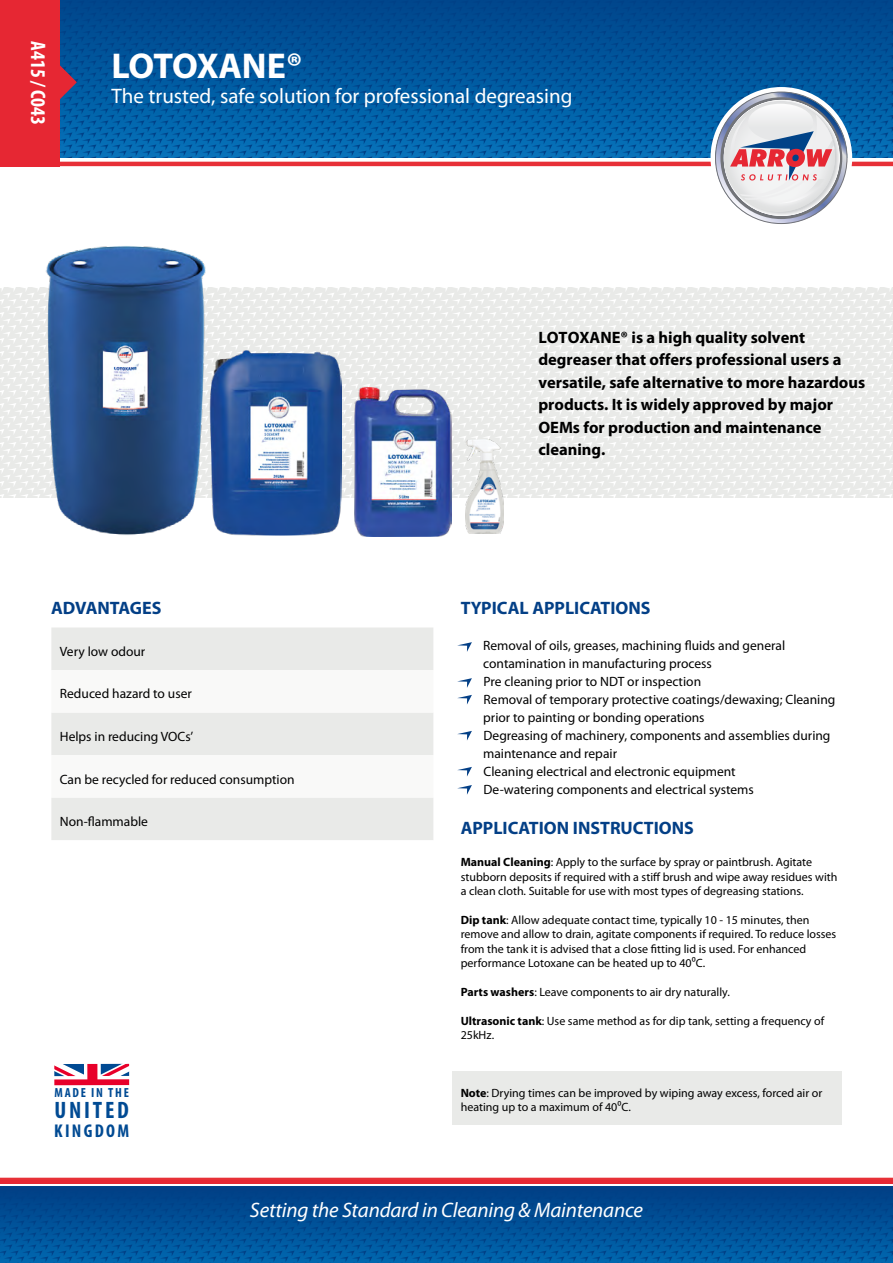
<style>
.page{position:relative;width:893px;height:1263px;background:#fff}
.page>*{position:absolute;margin:0;border:0;box-sizing:border-box;transform-origin:0 0}
.t1{font:700 36px "Myriad Pro";letter-spacing:-.03em;color:#fff}
.t2{font:700 condensed 23.85px "Myriad Pro";letter-spacing:.115em;color:#004a93}
.t3{font:21px "Myriad Pro";color:#fff}
.t4{font:italic 21px "Myriad Pro";letter-spacing:-.01em;color:#fff}
.t5{font:700 condensed 21px "Myriad Pro";color:#fff}
.t6{font:700 condensed 18.6px "Myriad Pro";letter-spacing:.12em;color:#004a93}
.t7{font:700 18px "Myriad Pro";color:#033f86}
.t8{font:700 16.5px/22.5px "Myriad Pro";color:#000}
.t9{font:13.5px/18px "Myriad Pro";color:#000}
.t10{font:700 condensed 13.2px "Myriad Pro";letter-spacing:.13em;color:#004a93}
.t11{font:12px/14.4px "Myriad Pro";color:#000}
.s1{font-weight:700}
</style>
<div class="page">
<hr style="left:0;top:162px;width:893px;height:4px;background:#e73037">
<hr style="left:0;top:1178px;width:893px;height:4px;background:#e73037">
<svg style="left:59px;top:0;width:834px;height:157px;background:#01559b"></svg>
<svg style="left:710px;top:87px;width:142px;height:137px"></svg>
<svg style="left:0;top:1187px;width:893px;height:76px;background:#005096"></svg>
<svg style="left:0;top:287px;width:893px;height:211px;fill:#e9eae8"></svg>
<div style="left:0;top:0;width:59px;height:166px;background:#e62733"></div>
<svg style="left:59px;top:63px;width:18px;height:39px"></svg>
<div style="left:453px;top:1071px;width:389px;height:54px;background:#e9eae8"></div>
<img style="left:221px;top:351px;width:121px;height:185px">
<img style="left:25px;top:246px;width:196px;height:289px">
<img style="left:354px;top:388px;width:98px;height:148px">
<img style="left:465px;top:439px;width:39px;height:95px">
<svg style="left:54px;top:1064px;width:75px;height:21px"></svg>
<div style="left:51px;top:627px;width:382px;height:213px;background:#e9eae8"></div>
<svg style="left:51px;top:670px;width:382px;height:128px"></svg>
<svg style="left:457px;top:695px;width:15px;height:9px"></svg>
<svg style="left:457px;top:731px;width:15px;height:9px"></svg>
<svg style="left:457px;top:767px;width:15px;height:9px"></svg>
<svg style="left:457px;top:642px;width:15px;height:10px"></svg>
<svg style="left:457px;top:678px;width:15px;height:10px"></svg>
<svg style="left:457px;top:785px;width:15px;height:10px"></svg>
<hr style="left:0;top:1180px;width:893px;height:3px;background:#e62733">
<h3 class="t5" style="left:51px;top:41px;width:86px;rotate:90deg">A415 / C043</h3>
<h1 class="t1" style="left:112px;top:42px;width:192px">LOTOXANE®</h1>
<h3 class="t3" style="left:112px;top:83px;width:462px">The trusted, safe solution for professional degreasing</h3>
<h3 class="t8" style="left:538px;top:325px;width:328px">LOTOXANE® is a high quality solvent degreaser that offers professional users a versatile, safe alternative to more hazardous products. It is widely approved by major OEMs for production and maintenance cleaning.</h3>
<h3 class="t7" style="left:51px;top:596px;width:112px">ADVANTAGES</h3>
<h3 class="t7" style="left:461px;top:596px;width:191px">TYPICAL APPLICATIONS</h3>
<p class="t9" style="left:483px;top:636px;width:354px">Removal of oils, greases, machining fluids and general contamination in manufacturing process<br>Pre cleaning prior to NDT or inspection<br>Removal of temporary protective coatings/dewaxing; Cleaning prior to painting or bonding operations<br>Degreasing of machinery, components and assemblies during maintenance and repair<br>Cleaning electrical and electronic equipment<br>De-watering components and electrical systems</p>
<h3 class="t7" style="left:461px;top:816px;width:235px">APPLICATION INSTRUCTIONS</h3>
<p class="t11" style="left:461px;top:855px;width:378px"><span class="s1">Manual Cleaning</span>: Apply to the surface by spray or paintbrush. Agitate stubborn deposits if required with a stiff brush and wipe away residues with a clean cloth. Suitable for use with most types of degreasing stations.</p>
<p class="t11" style="left:461px;top:912px;width:377px"><span class="s1">Dip tank</span>: Allow adequate contact time, typically 10 - 15 minutes, then remove and allow to drain, agitate components if required. To reduce losses from the tank it is advised that a close fitting lid is used. For enhanced performance Lotoxane can be heated up to 40⁰C.</p>
<p class="t11" style="left:461px;top:984px;width:271px"><span class="s1">Parts washers</span>: Leave components to air dry naturally.</p>
<p class="t11" style="left:461px;top:1013px;width:365px"><span class="s1">Ultrasonic tank</span>: Use same method as for dip tank, setting a frequency of<br>25kHz.</p>
<p class="t9" style="left:60px;top:642px;width:87px">Very low odour</p>
<p class="t9" style="left:60px;top:685px;width:134px">Reduced hazard to user</p>
<p class="t9" style="left:60px;top:727px;width:135px">Helps in reducing VOCs’</p>
<p class="t9" style="left:60px;top:770px;width:236px">Can be recycled for reduced consumption</p>
<p class="t9" style="left:60px;top:812px;width:90px">Non-flammable</p>
<p class="t10" style="left:55px;top:1085px;width:76px">MADE IN THE</p>
<h2 class="t2" style="left:54px;top:1095px;width:76px">UNITED</h2>
<h3 class="t6" style="left:54px;top:1119px;width:76px">KINGDOM</h3>
<p class="t11" style="left:461px;top:1085px;width:363px"><span class="s1">Note</span>: Drying times can be improved by wiping away excess, forced air or heating up to a maximum of 40⁰C.</p>
<h3 class="t4" style="left:250px;top:1197px;width:395px">Setting the Standard in Cleaning &amp; Maintenance</h3>
</div>
